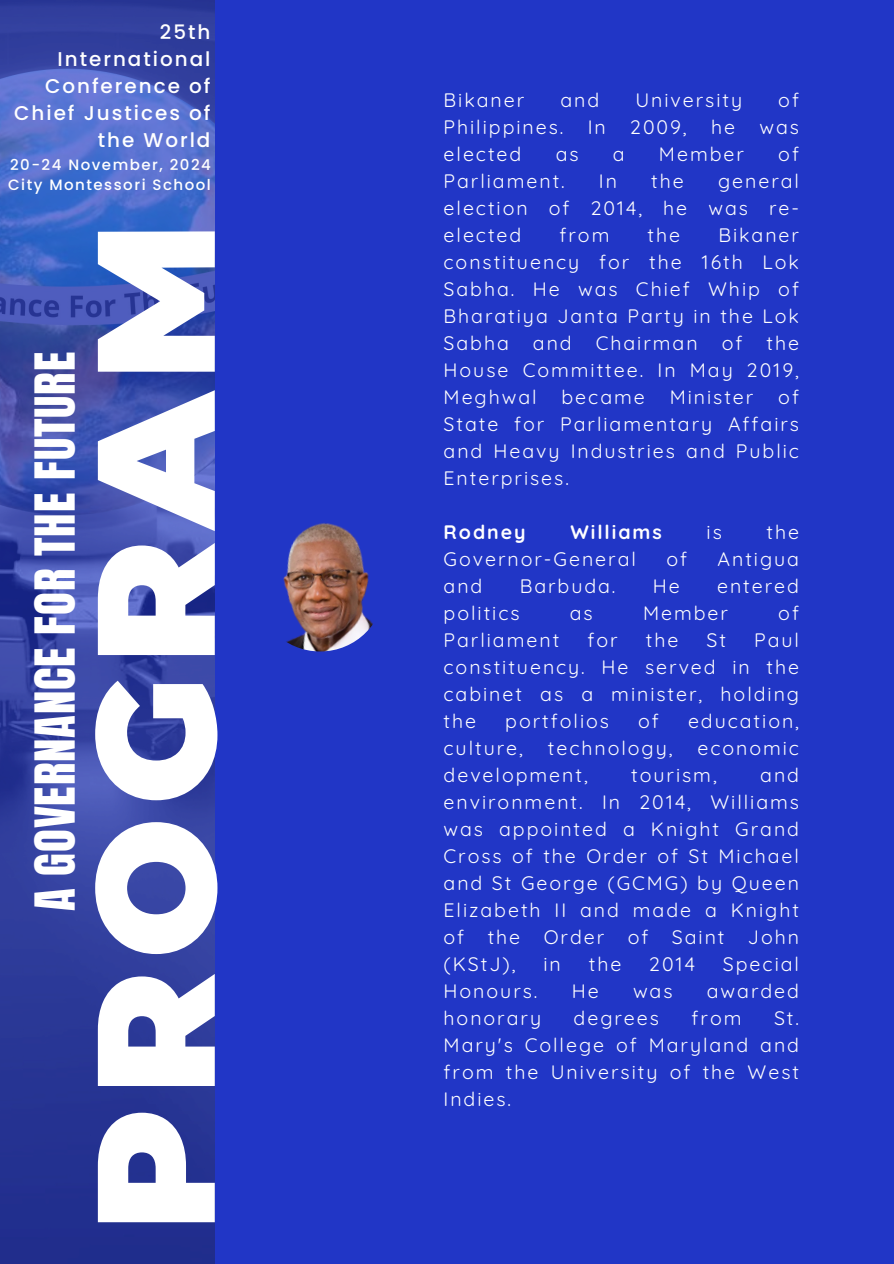
<style>
.page{position:relative;width:894px;height:1264px;background:#fff}
.page>*{position:absolute;margin:0;border:0;box-sizing:border-box;transform-origin:0 0}
.t1{font:900 166.95px "Montserrat";letter-spacing:.075em;color:#fff}
.t2{font:46.8px "Anton";letter-spacing:.02em;color:#fff}
.t3{font:500 19.95px/27px "Poppins";letter-spacing:.1em;color:#fff;text-align:right}
.t4{font:19.5px/27px "Quicksand";letter-spacing:.1em;color:#fff;text-align:justify}
.t5{font:700 19.5px "Quicksand";letter-spacing:.1em;color:#fff}
.t6{font:500 15px "Poppins";letter-spacing:.1em;color:#fff}
</style>
<div class="page">
<svg style="left:0;top:0;width:215px;height:1263px;background:#3849a8"></svg>
<div style="left:215px;top:0;width:678px;height:1263px;background:#2136c6"></div>
<img style="left:255px;top:522px;width:130px;height:129px;border-radius:50%">
<h2 class="t3" style="left:14px;top:19px;width:198px">25th<br>International<br>Conference of<br>Chief Justices of the World</h2>
<h2 class="t6" style="left:10px;top:154px;width:202px">20-24 November, 2024</h2>
<h1 class="t6" style="left:8px;top:174px;width:204px">City Montessori School</h1>
<p class="t1" style="left:53px;top:1231px;width:1011px;rotate:-90deg">PROGRAM</p>
<p class="t2" style="left:21px;top:911px;width:561px;rotate:-90deg">A GOVERNANCE FOR THE FUTURE</p>
<p class="t4" style="left:443px;top:86px;width:82px">Bikaner</p>
<p class="t4" style="left:560px;top:86px;width:40px">and</p>
<p class="t4" style="left:635px;top:86px;width:108px">University</p>
<p class="t4" style="left:443px;top:86px;width:357px;text-indent:334px">of Philippines. In 2009, he was elected</p>
<p class="t4" style="left:555px;top:140px;width:24px">as</p>
<p class="t4" style="left:612px;top:140px;width:13px">a</p>
<p class="t4" style="left:658px;top:140px;width:86px">Member</p>
<p class="t4" style="left:778px;top:140px;width:22px">of</p>
<p class="t4" style="left:443px;top:167px;width:123px">Parliament.</p>
<p class="t4" style="left:598px;top:167px;width:20px">In</p>
<p class="t4" style="left:651px;top:167px;width:34px">the</p>
<p class="t4" style="left:443px;top:167px;width:357px;text-indent:274px">general election of 2014, he was re&shy;elected</p>
<p class="t4" style="left:443px;top:221px;width:357px;text-indent:275px">Bikaner constituency for the 16th Lok Sabha. He was Chief Whip of Bharatiya Janta Party in the Lok Sabha and Chairman of the House Committee. In May 2019, Meghwal</p>
<p class="t4" style="left:559px;top:221px;width:51px">from</p>
<p class="t4" style="left:647px;top:221px;width:34px">the</p>
<p class="t4" style="left:561px;top:383px;width:85px">became</p>
<p class="t4" style="left:669px;top:383px;width:85px">Minister</p>
<p class="t4" style="left:443px;top:383px;width:357px;text-indent:334px">of State for Parliamentary Affairs and Heavy Industries and Public Enterprises.</p>
<p class="t5" style="left:443px;top:519px;width:84px">Rodney</p>
<p class="t5" style="left:570px;top:519px;width:93px">Williams</p>
<p class="t4" style="left:706px;top:518px;width:17px">is</p>
<p class="t4" style="left:766px;top:518px;width:34px">the</p>
<p class="t4" style="left:443px;top:545px;width:194px">Governor-General</p>
<p class="t4" style="left:666px;top:545px;width:22px">of</p>
<p class="t4" style="left:717px;top:545px;width:83px">Antigua</p>
<p class="t4" style="left:443px;top:572px;width:40px">and</p>
<p class="t4" style="left:519px;top:572px;width:97px">Barbuda.</p>
<p class="t4" style="left:652px;top:572px;width:29px">He</p>
<p class="t4" style="left:716px;top:572px;width:83px">entered</p>
<p class="t4" style="left:443px;top:599px;width:77px">politics</p>
<p class="t4" style="left:569px;top:599px;width:24px">as</p>
<p class="t4" style="left:642px;top:599px;width:86px">Member</p>
<p class="t4" style="left:778px;top:599px;width:22px">of</p>
<p class="t4" style="left:443px;top:626px;width:117px">Parliament</p>
<p class="t4" style="left:587px;top:626px;width:32px">for</p>
<p class="t4" style="left:645px;top:626px;width:34px">the</p>
<p class="t4" style="left:706px;top:626px;width:21px">St</p>
<p class="t4" style="left:443px;top:626px;width:357px;text-indent:310px">Paul constituency. He served in the cabinet as a minister, holding the</p>
<p class="t4" style="left:505px;top:707px;width:105px">portfolios</p>
<p class="t4" style="left:638px;top:707px;width:22px">of</p>
<p class="t4" style="left:687px;top:707px;width:112px">education,</p>
<p class="t4" style="left:443px;top:734px;width:81px">culture,</p>
<p class="t4" style="left:547px;top:734px;width:126px">technology,</p>
<p class="t4" style="left:697px;top:734px;width:103px">economic</p>
<p class="t4" style="left:443px;top:761px;width:146px">development,</p>
<p class="t4" style="left:631px;top:761px;width:87px">tourism,</p>
<p class="t4" style="left:443px;top:761px;width:357px;text-indent:316px">and environment. In 2014, Williams was appointed a Knight Grand Cross of the Order of St Michael and St George (GCMG) by Queen Elizabeth II and made a Knight of the Order of Saint John (KStJ),</p>
<p class="t4" style="left:543px;top:950px;width:19px">in</p>
<p class="t4" style="left:588px;top:950px;width:34px">the</p>
<p class="t4" style="left:649px;top:950px;width:47px">2014</p>
<p class="t4" style="left:722px;top:950px;width:78px">Special</p>
<p class="t4" style="left:443px;top:977px;width:95px">Honours.</p>
<p class="t4" style="left:571px;top:977px;width:29px">He</p>
<p class="t4" style="left:633px;top:977px;width:41px">was</p>
<p class="t4" style="left:706px;top:977px;width:94px">awarded</p>
<p class="t4" style="left:443px;top:1004px;width:99px">honorary</p>
<p class="t4" style="left:573px;top:1004px;width:87px">degrees</p>
<p class="t4" style="left:691px;top:1004px;width:51px">from</p>
<p class="t4" style="left:443px;top:1004px;width:357px;text-indent:330px">St.<br>Mary's College of Maryland and from the University of the West Indies.</p>
</div>
